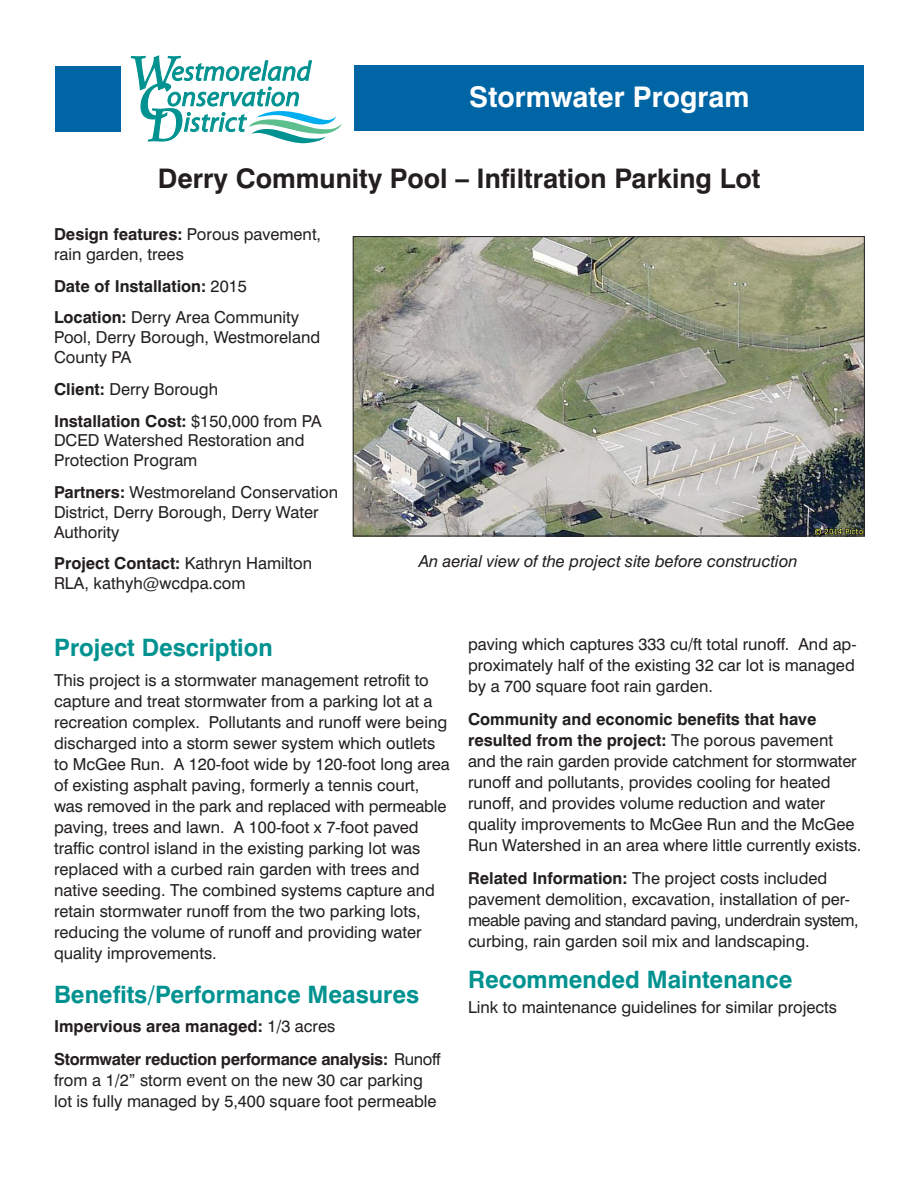
<style>
.page{position:relative;width:918px;height:1188px;background:#fff}
.page>*{position:absolute;margin:0;border:0;box-sizing:border-box;transform-origin:0 0}
.t1{font:700 28.5px "Swiss 721 BT";color:#fff}
.t2{font:italic 27.3px "Myriad";letter-spacing:.01em;color:#009290}
.t3{font:700 27px "Swiss 721 BT";color:#231f20}
.t4{font:700 24px "Swiss 721 BT";color:#009290}
.t5{font:16.5px/21px "Swiss 721 BT";color:#231f20}
.t6{font:700 16.5px "Swiss 721 BT";color:#231f20}
.t7{font:italic 16.5px "Swiss 721 BT";color:#231f20}
.s1{font-weight:700}
.s2{font-weight:400}
</style>
<div class="page">
<svg style="left:131px;top:55px;width:211px;height:89px"></svg>
<div style="left:55px;top:66px;width:66px;height:66px;background:#0065a4"></div>
<div style="left:355px;top:65px;width:509px;height:66px;background:#0065a4"></div>
<img style="left:355px;top:238px;width:508px;height:296px">
<div style="left:353px;top:236px;width:512px;height:300px;border:1px solid #231f20"></div>
<p class="t2" style="left:184px;top:109px;width:64px">istrict</p>
<p class="t1" style="left:469px;top:79px;width:282px">Stormwater Program</p>
<p class="t3" style="left:158px;top:162px;width:604px">Derry Community Pool – Infiltration Parking Lot</p>
<p class="t5" style="left:54px;top:224px;width:269px;line-height:19.8px"><span class="s1">Design features:</span> Porous pavement, rain garden, trees</p>
<p class="t6" style="left:54px;top:276px;width:194px">Date of Installation: <span class="s2">2015</span></p>
<p class="t5" style="left:54px;top:308px;width:268px;line-height:19.8px"><span class="s1">Location:</span> Derry Area Community<br>Pool, Derry Borough, Westmoreland<br>County PA</p>
<p class="t5" style="left:54px;top:378px;width:166px"><span class="s1">Client:</span> Derry Borough</p>
<p class="t5" style="left:54px;top:411px;width:269px;line-height:19.8px"><span class="s1">Installation Cost:</span> $150,000 from PA<br>DCED Watershed Restoration and<br>Protection Program</p>
<p class="t5" style="left:54px;top:482px;width:286px;line-height:19.8px"><span class="s1">Partners:</span> Westmoreland Conservation<br>District, Derry Borough, Derry Water<br>Authority</p>
<p class="t5" style="left:54px;top:554px;width:260px;line-height:19.8px"><span class="s1">Project Contact:</span> Kathryn Hamilton<br>RLA, kathyh@wcdpa.com</p>
<p class="t7" style="left:419px;top:551px;width:380px">An aerial view of the project site before construction</p>
<p class="t4" style="left:54px;top:633px;width:220px">Project Description</p>
<p class="t5" style="left:54px;top:670px;width:397px">This project is a stormwater management retrofit to capture and treat stormwater from a parking lot at a recreation complex. Pollutants and runoff were being discharged into a storm sewer system which outlets to McGee Run. A 120-foot wide by 120-foot long area of existing asphalt paving, formerly a tennis court, was removed in the park and replaced with permeable paving, trees and lawn. A 100-foot x 7-foot paved traffic control island in the existing parking lot was replaced with a curbed rain garden with trees and native seeding. The combined systems capture and retain stormwater runoff from the two parking lots, reducing the volume of runoff and providing water quality improvements.</p>
<p class="t4" style="left:54px;top:980px;width:367px">Benefits/Performance Measures</p>
<p class="t6" style="left:54px;top:1016px;width:283px">Impervious area managed: <span class="s2">1/3 acres</span></p>
<p class="t5" style="left:54px;top:1049px;width:388px"><span class="s1">Stormwater reduction performance analysis:</span> Runoff from a 1/2” storm event on the new 30 car parking lot is fully managed by 5,400 square foot permeable</p>
<p class="t5" style="left:468px;top:633px;width:390px;text-align:justify">paving which captures 333 cu/ft total runoff. And ap&shy;proximately half of the existing 32 car lot is managed by a 700 square foot rain garden.</p>
<p class="t6" style="left:468px;top:709px;width:350px">Community and economic benefits that have</p>
<p class="t5" style="left:468px;top:729px;width:390px"><span class="s1">resulted from the project:</span> The porous pavement and the rain garden provide catchment for stormwater</p>
<p class="t5" style="left:468px;top:771px;width:395px">runoff and pollutants, provides cooling for heated runoff, and provides volume reduction and water quality improvements to McGee Run and the McGee Run Watershed in an area where little currently exists.</p>
<p class="t5" style="left:468px;top:867px;width:392px"><span class="s1">Related Information:</span> The project costs included pavement demolition, excavation, installation of per&shy;meable paving and standard paving, underdrain system, curbing, rain garden soil mix and landscaping.</p>
<p class="t4" style="left:468px;top:964px;width:326px">Recommended Maintenance</p>
<p class="t5" style="left:468px;top:997px;width:371px">Link to maintenance guidelines for similar projects</p>
</div>
